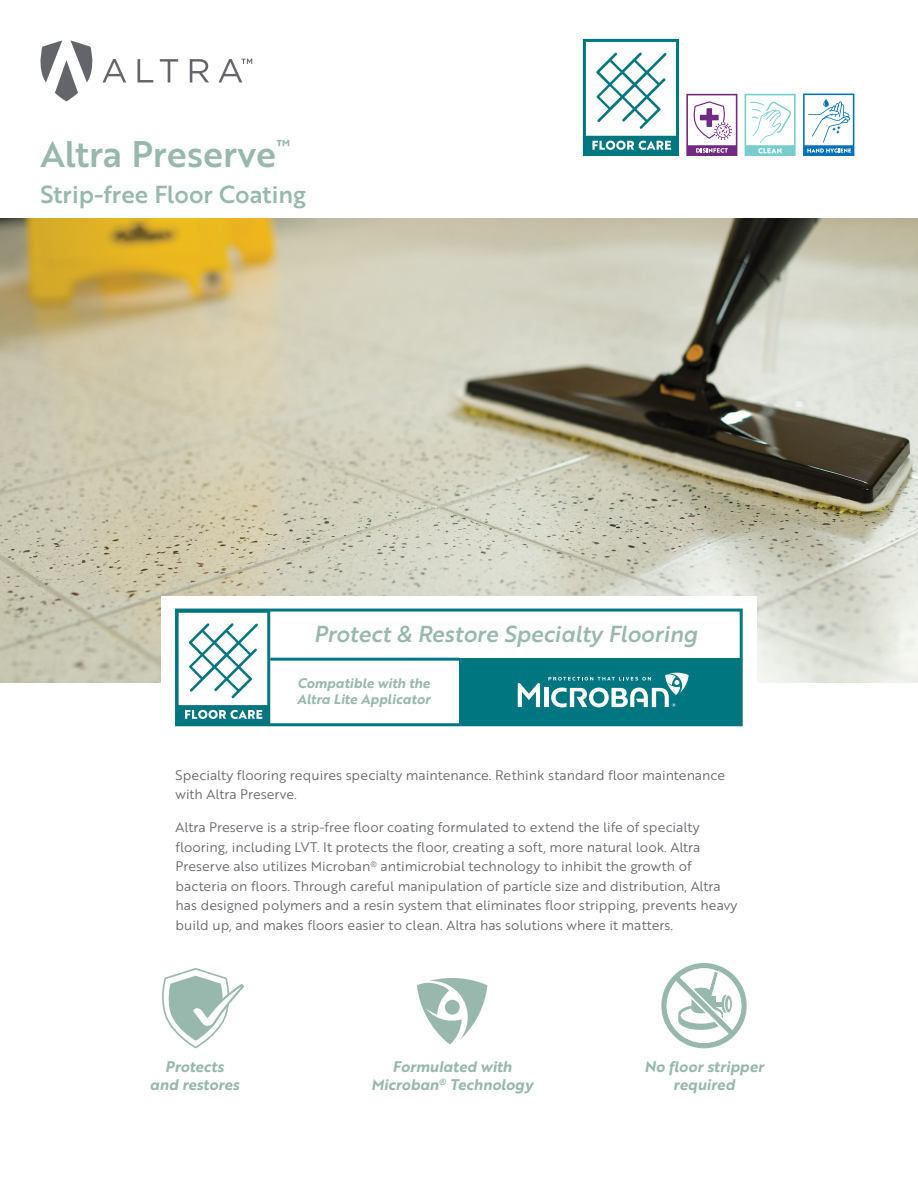
<style>
.page{position:relative;width:918px;height:1188px;background:#fff}
.page>*{position:absolute;margin:0;border:0;box-sizing:border-box;transform-origin:0 0}
.t1{font:36px "Brother 1816 Medium";color:#98b8ad}
.t2{font:24px "Brother 1816 Medium";color:#98b8ad}
.t3{font:22.5px "Brother 1816 Medium Italic";color:#98b8ad}
.t4{font:15px "Brother 1816 Bold Italic";color:#98b8ad}
.t5{font:13.5px/19.5px "Brother 1816 Book";color:#63656a}
.t6{font:13.5px/16.2px "Brother 1816 Bold Italic";color:#98b8ad}
</style>
<div class="page">
<img style="left:0;top:218px;width:918px;height:464px">
<svg style="left:103px;top:59px;width:23px;height:23px"></svg>
<svg style="left:138px;top:59px;width:15px;height:23px"></svg>
<svg style="left:160px;top:59px;width:18px;height:23px"></svg>
<svg style="left:190px;top:59px;width:19px;height:23px"></svg>
<svg style="left:40px;top:40px;width:53px;height:61px"></svg>
<svg style="left:219px;top:59px;width:33px;height:23px"></svg>
<svg style="left:583px;top:39px;width:96px;height:117px"></svg>
<svg style="left:686px;top:94px;width:51px;height:62px"></svg>
<svg style="left:745px;top:94px;width:51px;height:62px"></svg>
<svg style="left:803px;top:94px;width:51px;height:62px"></svg>
<div style="left:161px;top:596px;width:596px;height:136px;background:#fff"></div>
<svg style="left:179px;top:613px;width:91px;height:109px"></svg>
<div style="left:459px;top:658px;width:282px;height:66px;background:#007680"></div>
<div style="left:175px;top:609px;width:568px;height:117px;border:3px solid #007680"></div>
<svg style="left:661px;top:963px;width:86px;height:85px"></svg>
<svg style="left:162px;top:968px;width:82px;height:80px"></svg>
<svg style="left:417px;top:978px;width:70px;height:67px"></svg>
<hr style="left:270px;top:658px;width:189px;height:3px;background:#007680">
<hr style="left:544px;top:688px;width:4px;height:19px;background:#fff">
<svg style="left:518px;top:683px;width:22px;height:24px"></svg>
<svg style="left:548px;top:673px;width:141px;height:34px"></svg>
<p class="t1" style="left:40px;top:127px;width:251px">Altra Preserve<sup>™</sup></p>
<p class="t2" style="left:40px;top:177px;width:267px">Strip-free Floor Coating</p>
<p class="t3" style="left:314px;top:617px;width:385px">Protect &amp; Restore Specialty Flooring</p>
<p class="t6" style="left:297px;top:674px;width:135px">Compatible with the<br>Altra Lite Applicator</p>
<p class="t5" style="left:176px;top:765px;width:551px">Specialty flooring requires specialty maintenance. Rethink standard floor maintenance with Altra Preserve.</p>
<p class="t5" style="left:176px;top:817px;width:563px">Altra Preserve is a strip-free floor coating formulated to extend the life of specialty flooring, including LVT. It protects the floor, creating a soft, more natural look. Altra Preserve also utilizes Microban<sup>®</sup> antimicrobial technology to inhibit the growth of bacteria on floors. Through careful manipulation of particle size and distribution, Altra has designed polymers and a resin system that eliminates floor stripping, prevents heavy build up, and makes floors easier to clean. Altra has solutions where it matters.</p>
<p class="t4" style="left:165px;top:1055px;width:60px">Protects</p>
<p class="t4" style="left:150px;top:1073px;width:91px">and restores</p>
<p class="t4" style="left:393px;top:1055px;width:121px">Formulated with</p>
<p class="t4" style="left:371px;top:1073px;width:164px">Microban<sup>®</sup> Technology</p>
<p class="t4" style="left:644px;top:1055px;width:121px">No floor stripper</p>
<p class="t4" style="left:673px;top:1073px;width:63px">required</p>
</div>
